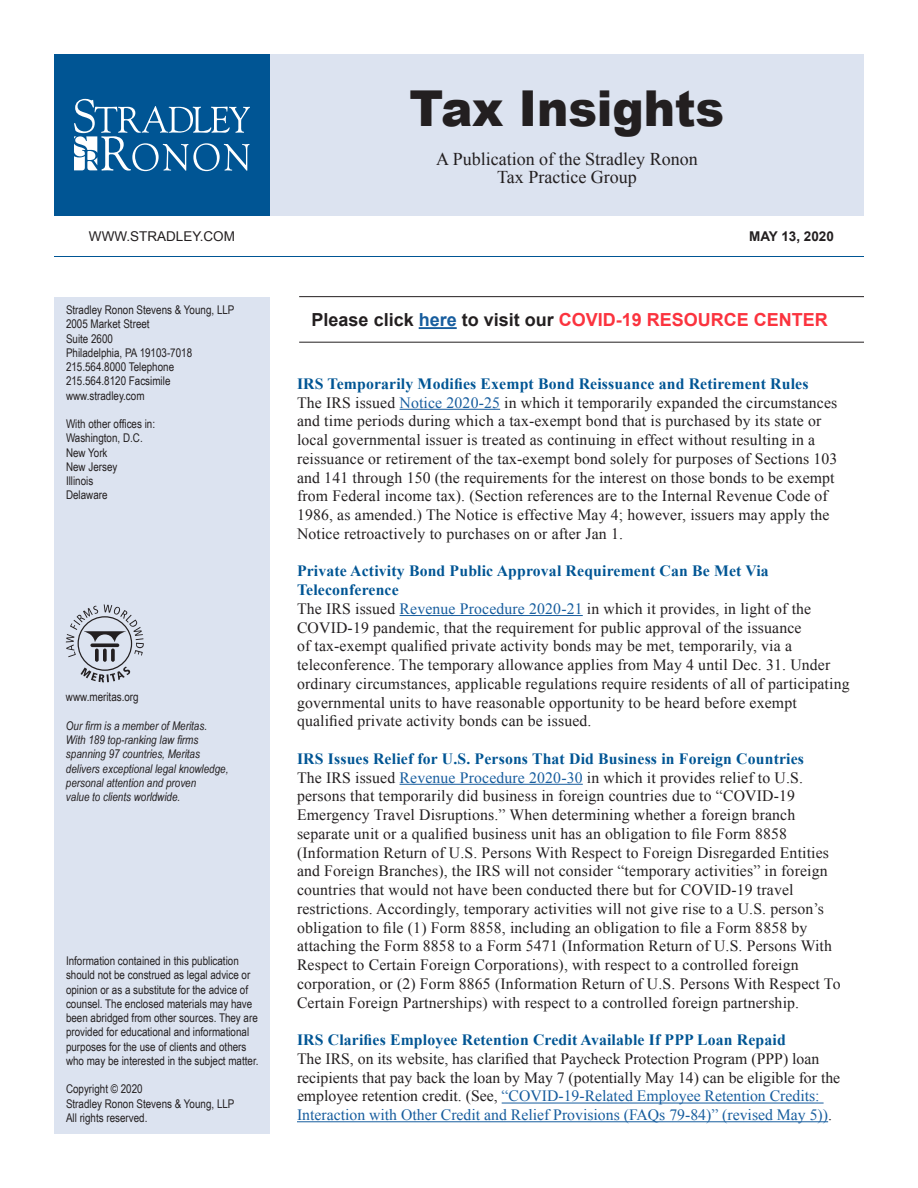
<style>
.page{position:relative;width:918px;height:1188px;background:#fff}
.page>*{position:absolute;margin:0;border:0;box-sizing:border-box;transform-origin:0 0}
.t1{font:900 49.5px "Arial";letter-spacing:-.005em;color:#231f20;scale:.95 1}
.t2{font:700 18px "Arial";color:#fb333e}
.t3{font:18px "Times New Roman";color:#231f20}
.t4{font:15.75px/18.8px "Times New Roman";letter-spacing:.01em;color:#231f20}
.t5{font:700 15.75px/18.8px "Times New Roman";letter-spacing:.01em;color:#005594}
.t6{font:13.5px "Arial";color:#231f20}
.t7{font:700 13.5px "Arial";color:#231f20}
.t8{font:12px/14.2px "Arial Narrow";color:#231f20}
.t9{font:italic 12px/14.2px "Arial Narrow";color:#231f20}
.s1{color:#231f20}
.s2{color:#175d9e}
</style>
<div class="page">
<div style="left:54px;top:54px;width:216px;height:162px;background:#005594"></div>
<svg style="left:74px;top:99px;width:176px;height:72px"></svg>
<div style="left:54px;top:297px;width:216px;height:837px;background:#dce3f0"></div>
<div style="left:270px;top:54px;width:594px;height:162px;background:#dce3f0"></div>
<hr style="left:54px;top:256px;width:810px;height:1px;background:#005594">
<hr style="left:400px;top:409px;width:100px;height:1px;background:#175d9e">
<hr style="left:400px;top:615px;width:183px;height:1px;background:#175d9e">
<hr style="left:400px;top:784px;width:183px;height:1px;background:#175d9e">
<hr style="left:502px;top:1103px;width:322px;height:1px;background:#175d9e">
<hr style="left:297px;top:1121px;width:531px;height:1px;background:#175d9e">
<svg style="left:66px;top:604px;width:78px;height:78px"></svg>
<hr style="left:299px;top:342px;width:565px;height:1px;background:#231f20">
<hr style="left:419px;top:327px;width:38px;height:2px;background:#175d9e">
<hr style="left:299px;top:296px;width:565px;height:1px;background:#231f20">
<p class="t1" style="left:410px;top:72px;width:333px">Tax Insights</p>
<p class="t3" style="left:436px;top:147px;width:263px">A Publication of the Stradley Ronon</p>
<p class="t3" style="left:497px;top:165px;width:141px">Tax Practice Group</p>
<p class="t6" style="left:89px;top:227px;width:148px">WWW.STRADLEY.COM</p>
<p class="t7" style="left:749px;top:227px;width:86px">MAY 13, 2020</p>
<p class="t8" style="left:66px;top:302px;width:170px">Stradley Ronon Stevens &amp; Young, LLP</p>
<p class="t8" style="left:66px;top:317px;width:85px">2005 Market Street</p>
<p class="t8" style="left:66px;top:331px;width:49px">Suite 2600</p>
<p class="t8" style="left:66px;top:345px;width:128px">Philadelphia, PA 19103-7018</p>
<p class="t8" style="left:66px;top:359px;width:110px">215.564.8000 Telephone</p>
<p class="t8" style="left:66px;top:374px;width:106px">215.564.8120 Facsimile</p>
<p class="t8" style="left:66px;top:388px;width:80px">www.stradley.com</p>
<p class="t8" style="left:66px;top:416px;width:91px">With other offices in:</p>
<p class="t8" style="left:66px;top:431px;width:78px">Washington, D.C.</p>
<p class="t8" style="left:66px;top:445px;width:43px">New York</p>
<p class="t8" style="left:66px;top:459px;width:53px">New Jersey</p>
<p class="t8" style="left:66px;top:473px;width:29px">Illinois</p>
<p class="t8" style="left:66px;top:488px;width:43px">Delaware</p>
<p class="t8" style="left:66px;top:689px;width:74px">www.meritas.org</p>
<p class="t9" style="left:66px;top:718px;width:143px">Our firm is a member of Meritas.</p>
<p class="t9" style="left:66px;top:732px;width:164px">With 189 top-ranking law firms spanning 97 countries, Meritas delivers exceptional legal knowledge, personal attention and proven<br>value to clients worldwide.</p>
<p class="t8" style="left:66px;top:953px;width:194px">Information contained in this publication should not be construed as legal advice or opinion or as a substitute for the advice of counsel. The enclosed materials may have been abridged from other sources. They are provided for educational and informational purposes for the use of clients and others who may be interested in the subject matter.</p>
<p class="t8" style="left:66px;top:1082px;width:78px">Copyright © 2020</p>
<p class="t8" style="left:66px;top:1096px;width:170px">Stradley Ronon Stevens &amp; Young, LLP</p>
<p class="t8" style="left:66px;top:1110px;width:83px">All rights reserved.</p>
<p class="t2" style="left:312px;top:308px;width:518px"><span class="s1">Please click</span> <span class="s2">here</span> <span class="s1">to visit our</span> COVID-19 RESOURCE CENTER</p>
<p class="t5" style="left:297px;top:374px;width:513px">IRS Temporarily Modifies Exempt Bond Reissuance and Retirement Rules</p>
<p class="t4" style="left:297px;top:393px;width:542px">The IRS issued <span class="s2">Notice 2020-25</span> in which it temporarily expanded the circumstances and time periods during which a tax-exempt bond that is purchased by its state or local governmental issuer is treated as continuing in effect without resulting in a reissuance or retirement of the tax-exempt bond solely for purposes of Sections 103 and 141 through 150 (the requirements for the interest on those bonds to be exempt from Federal income tax). (Section references are to the Internal Revenue Code of 1986, as amended.) The Notice is effective May 4; however, issuers may apply the Notice retroactively to purchases on or after Jan 1.</p>
<p class="t5" style="left:297px;top:561px;width:473px">Private Activity Bond Public Approval Requirement Can Be Met Via<br>Teleconference</p>
<p class="t4" style="left:297px;top:599px;width:554px">The IRS issued <span class="s2">Revenue Procedure 2020-21</span> in which it provides, in light of the COVID-19 pandemic, that the requirement for public approval of the issuance<br>of tax-exempt qualified private activity bonds may be met, temporarily, via a teleconference. The temporary allowance applies from May 4 until Dec. 31. Under ordinary circumstances, applicable regulations require residents of all of participating governmental units to have reasonable opportunity to be heard before exempt qualified private activity bonds can be issued.</p>
<p class="t5" style="left:297px;top:749px;width:509px">IRS Issues Relief for U.S. Persons That Did Business in Foreign Countries</p>
<p class="t4" style="left:297px;top:768px;width:545px">The IRS issued <span class="s2">Revenue Procedure 2020-30</span> in which it provides relief to U.S. persons that temporarily did business in foreign countries due to “COVID-19<br>Emergency Travel Disruptions.” When determining whether a foreign branch separate unit or a qualified business unit has an obligation to file Form 8858 (Information Return of U.S. Persons With Respect to Foreign Disregarded Entities and Foreign Branches), the IRS will not consider “temporary activities” in foreign countries that would not have been conducted there but for COVID-19 travel restrictions. Accordingly, temporary activities will not give rise to a U.S. person’s obligation to file (1) Form 8858, including an obligation to file a Form 8858 by attaching the Form 8858 to a Form 5471 (Information Return of U.S. Persons With Respect to Certain Foreign Corporations), with respect to a controlled foreign corporation, or (2) Form 8865 (Information Return of U.S. Persons With Respect To Certain Foreign Partnerships) with respect to a controlled foreign partnership.</p>
<p class="t5" style="left:297px;top:1030px;width:490px">IRS Clarifies Employee Retention Credit Available If PPP Loan Repaid</p>
<p class="t4" style="left:297px;top:1049px;width:545px">The IRS, on its website, has clarified that Paycheck Protection Program (PPP) loan recipients that pay back the loan by May 7 (potentially May 14) can be eligible for the employee retention credit. (See, <span class="s2">“COVID-19-Related Employee Retention Credits:<br>Interaction with Other Credit and Relief Provisions (FAQs 79-84)” (revised May 5))</span>.</p>
</div>
